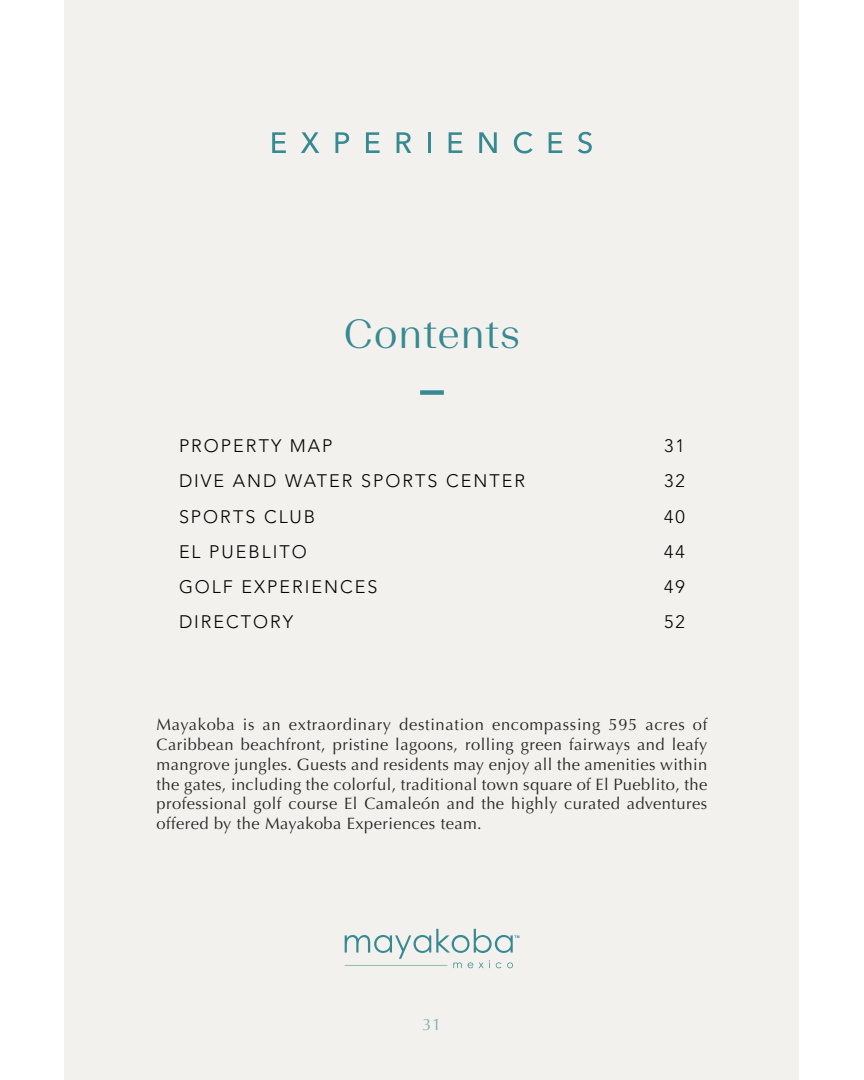
<style>
.page{position:relative;width:864px;height:1080px;background:#fff}
.page>*{position:absolute;margin:0;border:0;box-sizing:border-box;transform-origin:0 0}
.t1{font:300 40.5px "Beausite Slick";letter-spacing:.03em;color:#378a92}
.t2{font:300 18px "Avenir LT Std";letter-spacing:.11em;color:#000}
.t3{font:16.5px/19.8px "Optima";letter-spacing:.025em;color:#282828;text-align:justify}
.t4{font:16.5px "Optima";color:#83adb5}
</style>
<div class="page">
<div style="left:65px;top:0;width:734px;height:1080px;background:#f2f1ed"></div>
<div style="left:420px;top:390px;width:24px;height:5px;background:#378a92"></div>
<svg style="left:345px;top:929px;width:174px;height:39px"></svg>
<svg style="left:272px;top:132px;width:14px;height:21px"></svg>
<svg style="left:301px;top:132px;width:18px;height:21px"></svg>
<svg style="left:335px;top:132px;width:14px;height:21px"></svg>
<svg style="left:366px;top:132px;width:14px;height:21px"></svg>
<svg style="left:397px;top:132px;width:14px;height:21px"></svg>
<hr style="left:428px;top:132px;width:2px;height:21px;background:#378a92">
<svg style="left:449px;top:132px;width:13px;height:21px"></svg>
<svg style="left:479px;top:132px;width:18px;height:21px"></svg>
<svg style="left:514px;top:132px;width:19px;height:22px"></svg>
<svg style="left:549px;top:132px;width:13px;height:21px"></svg>
<svg style="left:578px;top:132px;width:14px;height:22px"></svg>
<h1 class="t1" style="left:344px;top:307px;width:177px">Contents</h1>
<p class="t2" style="left:179px;top:435px;width:155px">PROPERTY MAP</p>
<p class="t2" style="left:664px;top:435px;width:22px">31</p>
<p class="t2" style="left:179px;top:471px;width:348px">DIVE AND WATER SPORTS CENTER</p>
<p class="t2" style="left:664px;top:471px;width:22px">32</p>
<p class="t2" style="left:179px;top:506px;width:138px">SPORTS CLUB</p>
<p class="t2" style="left:664px;top:506px;width:22px">40</p>
<p class="t2" style="left:179px;top:541px;width:129px">EL PUEBLITO</p>
<p class="t2" style="left:664px;top:541px;width:22px">44</p>
<p class="t2" style="left:179px;top:576px;width:200px">GOLF EXPERIENCES</p>
<p class="t2" style="left:664px;top:576px;width:22px">49</p>
<p class="t2" style="left:179px;top:612px;width:115px">DIRECTORY</p>
<p class="t2" style="left:664px;top:612px;width:22px">52</p>
<p class="t3" style="left:157px;top:715px;width:552px">Mayakoba is an extraordinary destination encompassing 595 acres of Caribbean beachfront, pristine lagoons, rolling green fairways and leafy mangrove jungles. Guests and residents may enjoy all the amenities within the gates, including the colorful, traditional town square of El Pueblito, the professional golf course El Camaleón and the highly curated adventures offered by the Mayakoba Experiences team.</p>
<p class="t4" style="left:423px;top:1015px;width:20px">31</p>
</div>
